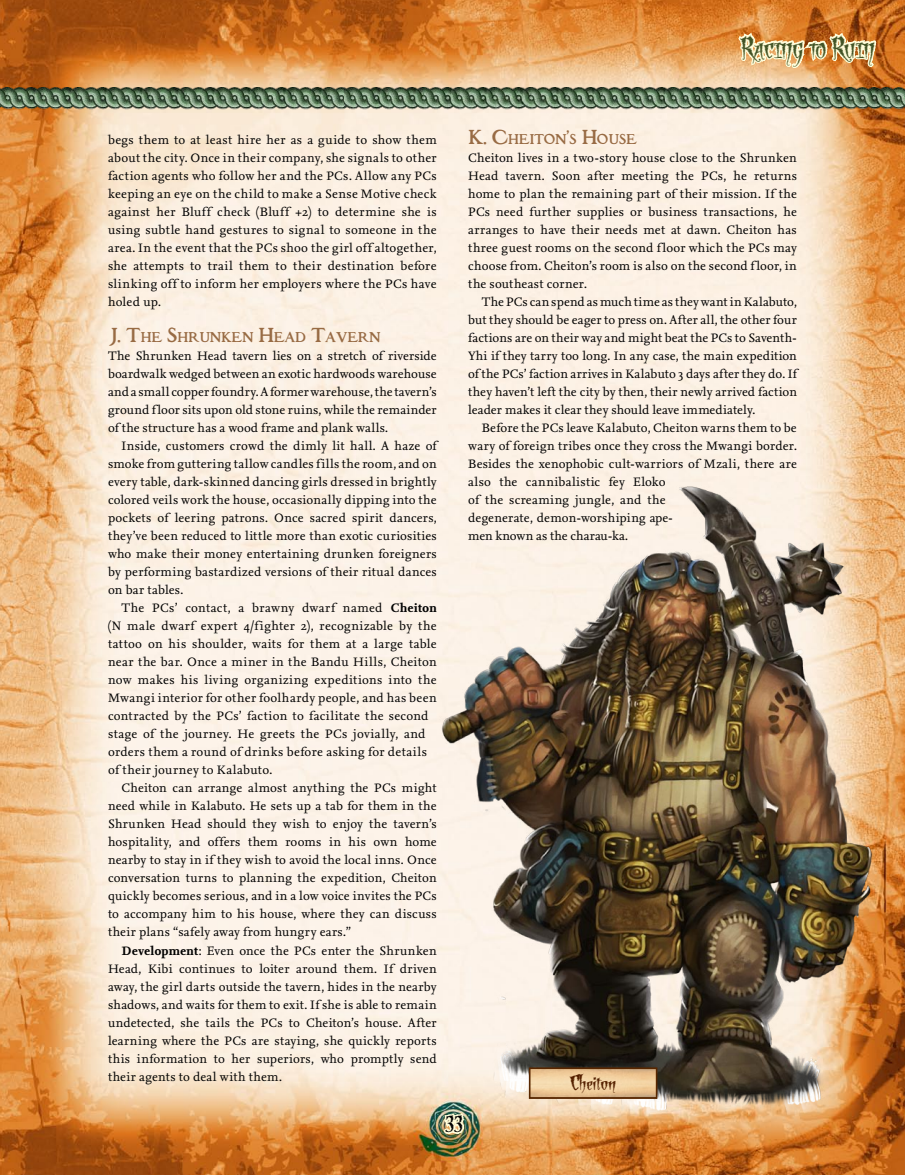
<style>
.page{position:relative;width:905px;height:1175px;background:#fff}
.page>*{position:absolute;margin:0;border:0;box-sizing:border-box;transform-origin:0 0}
.t1{font:18px "Grindel Grove";color:#000}
.t2{font:17.55px "Grindel Grove";letter-spacing:.03em;color:#592700}
.t3{font:16.8px "Grindel Grove";letter-spacing:.085em;color:#425325}
.t4{font:14.7px "P22 Parrish";color:#986b44}
.t5{font:12.75px/18px "Nexus Serif OT";letter-spacing:.015em;color:#000;text-align:justify}
.t6{font:12.75px "Nexus Serif OT";letter-spacing:.035em;color:#000}
.s1{font-size:21px}
.s2{font-weight:700}
.s3{font-size:24px}
</style>
<div class="page">
<img style="left:0;top:0;width:904px;height:1174px">
<svg style="left:442px;top:1124px;width:24px;height:19px"></svg>
<img style="left:439px;top:468px;width:456px;height:656px">
<svg style="left:529px;top:1067px;width:128px;height:31px;background:#e7c596"></svg>
<div style="left:529px;top:1068px;width:127px;height:30px;border:1px solid #592700"></div>
<div style="left:530px;top:1068px;width:126px;height:29px;border:1px solid #592700"></div>
<img style="left:0;top:87px;width:344px;height:22px">
<img style="left:344px;top:87px;width:560px;height:22px">
<svg style="left:736px;top:9px;width:142px;height:97px;background:#c79c65"></svg>
<p class="t5" style="left:108px;top:131px;width:330px">begs them to at least hire her as a guide to show them about the city. Once in their company, she signals to other faction agents who follow her and the PCs. Allow any PCs keeping an eye on the child to make a Sense Motive check against her Bluff check (Bluff +2) to determine she is using subtle hand gestures to signal to someone in the area. In the event that the PCs shoo the girl off altogether, she attempts to trail them to their destination before slinking off to inform her employers where the PCs have holed up.</p>
<p class="t4" style="left:108px;top:329px;width:274px"><span class="s1">J. T</span>HE <span class="s1">S</span>HRUNKEN <span class="s1">H</span>EAD <span class="s1">T</span>AVERN</p>
<p class="t5" style="left:108px;top:347px;width:330px">The Shrunken Head tavern lies on a stretch of riverside</p>
<p class="t5" style="left:108px;top:365px;width:330px">boardwalk wedged between an exotic hardwoods warehouse</p>
<p class="t5" style="left:108px;top:383px;width:330px">and a small copper foundry. A former warehouse, the tavern’s</p>
<p class="t5" style="left:108px;top:401px;width:330px">ground floor sits upon old stone ruins, while the remainder</p>
<p class="t5" style="left:108px;top:419px;width:281px">of the structure has a wood frame and plank walls.</p>
<p class="t5" style="left:122px;top:437px;width:316px">Inside, customers crowd the dimly lit hall. A haze of</p>
<p class="t5" style="left:108px;top:455px;width:330px">smoke from guttering tallow candles fills the room, and on</p>
<p class="t5" style="left:108px;top:473px;width:330px">every table, dark-skinned dancing girls dressed in brightly</p>
<p class="t5" style="left:108px;top:491px;width:330px">colored veils work the house, occasionally dipping into the</p>
<p class="t5" style="left:108px;top:509px;width:330px">pockets of leering patrons. Once sacred spirit dancers,</p>
<p class="t5" style="left:108px;top:527px;width:330px">they’ve been reduced to little more than exotic curiosities</p>
<p class="t5" style="left:108px;top:545px;width:330px">who make their money entertaining drunken foreigners</p>
<p class="t5" style="left:108px;top:563px;width:330px">by performing bastardized versions of their ritual dances</p>
<p class="t5" style="left:108px;top:581px;width:77px">on bar tables.</p>
<p class="t6" style="left:122px;top:600px;width:317px">The PCs’ contact, a brawny dwarf named <span class="s2">Cheiton</span></p>
<p class="t5" style="left:108px;top:617px;width:330px">(N male dwarf expert 4/fighter 2), recognizable by the</p>
<p class="t5" style="left:108px;top:635px;width:330px">tattoo on his shoulder, waits for them at a large table</p>
<p class="t5" style="left:108px;top:653px;width:330px">near the bar. Once a miner in the Bandu Hills, Cheiton</p>
<p class="t6" style="left:108px;top:672px;width:330px">now makes his living organizing expeditions into the</p>
<p class="t5" style="left:108px;top:689px;width:330px">Mwangi interior for other foolhardy people, and has been</p>
<p class="t5" style="left:108px;top:707px;width:322px">contracted by the PCs’ faction to facilitate the second</p>
<p class="t5" style="left:108px;top:725px;width:319px">stage of the journey. He greets the PCs jovially, and</p>
<p class="t5" style="left:108px;top:743px;width:320px">orders them a round of drinks before asking for details</p>
<p class="t5" style="left:108px;top:761px;width:166px">of their journey to Kalabuto.</p>
<p class="t5" style="left:122px;top:779px;width:316px">Cheiton can arrange almost anything the PCs might</p>
<p class="t5" style="left:108px;top:797px;width:330px">need while in Kalabuto. He sets up a tab for them in the</p>
<p class="t5" style="left:108px;top:815px;width:330px">Shrunken Head should they wish to enjoy the tavern’s</p>
<p class="t5" style="left:108px;top:833px;width:330px">hospitality, and offers them rooms in his own home</p>
<p class="t5" style="left:108px;top:851px;width:330px">nearby to stay in if they wish to avoid the local inns. Once</p>
<p class="t5" style="left:108px;top:869px;width:330px">conversation turns to planning the expedition, Cheiton</p>
<p class="t5" style="left:108px;top:887px;width:330px">quickly becomes serious, and in a low voice invites the PCs</p>
<p class="t5" style="left:108px;top:905px;width:330px">to accompany him to his house, where they can discuss</p>
<p class="t5" style="left:108px;top:923px;width:244px">their plans “safely away from hungry ears.”</p>
<p class="t5" style="left:122px;top:941px;width:316px"><span class="s2">Development</span>: Even once the PCs enter the Shrunken</p>
<p class="t5" style="left:108px;top:959px;width:330px">Head, Kibi continues to loiter around them. If driven</p>
<p class="t5" style="left:108px;top:977px;width:330px">away, the girl darts outside the tavern, hides in the nearby</p>
<p class="t5" style="left:108px;top:995px;width:330px">shadows, and waits for them to exit. If she is able to remain</p>
<p class="t5" style="left:108px;top:1013px;width:330px">undetected, she tails the PCs to Cheiton’s house. After</p>
<p class="t5" style="left:108px;top:1031px;width:330px">learning where the PCs are staying, she quickly reports</p>
<p class="t5" style="left:108px;top:1049px;width:330px">this information to her superiors, who promptly send</p>
<p class="t5" style="left:108px;top:1067px;width:175px">their agents to deal with them.</p>
<p class="t3" style="left:741px;top:42px;width:134px"><span class="s3">R</span>ACING TO <span class="s3">R</span>UIN</p>
<p class="t4" style="left:468px;top:131px;width:170px"><span class="s1">K. C</span>HEITON<span class="s1">’</span>S <span class="s1">H</span>OUSE</p>
<p class="t5" style="left:468px;top:149px;width:330px">Cheiton lives in a two-story house close to the Shrunken</p>
<p class="t5" style="left:468px;top:167px;width:330px">Head tavern. Soon after meeting the PCs, he returns</p>
<p class="t5" style="left:468px;top:185px;width:330px">home to plan the remaining part of their mission. If the</p>
<p class="t5" style="left:468px;top:203px;width:330px">PCs need further supplies or business transactions, he</p>
<p class="t5" style="left:468px;top:221px;width:330px">arranges to have their needs met at dawn. Cheiton has</p>
<p class="t5" style="left:468px;top:239px;width:330px">three guest rooms on the second f loor which the PCs may</p>
<p class="t5" style="left:468px;top:257px;width:330px">choose from. Cheiton’s room is also on the second f loor, in</p>
<p class="t5" style="left:468px;top:275px;width:120px">the southeast corner.</p>
<p class="t5" style="left:482px;top:293px;width:316px">The PCs can spend as much time as they want in Kalabuto,</p>
<p class="t5" style="left:468px;top:311px;width:330px">but they should be eager to press on. After all, the other four</p>
<p class="t5" style="left:468px;top:329px;width:330px">factions are on their way and might beat the PCs to Saventh-</p>
<p class="t5" style="left:468px;top:347px;width:330px">Yhi if they tarry too long. In any case, the main expedition</p>
<p class="t5" style="left:468px;top:365px;width:330px">of the PCs’ faction arrives in Kalabuto 3 days after they do. If</p>
<p class="t5" style="left:468px;top:383px;width:330px">they haven’t left the city by then, their newly arrived faction</p>
<p class="t5" style="left:468px;top:401px;width:288px">leader makes it clear they should leave immediately.</p>
<p class="t5" style="left:482px;top:419px;width:316px">Before the PCs leave Kalabuto, Cheiton warns them to be</p>
<p class="t5" style="left:468px;top:437px;width:330px">wary of foreign tribes once they cross the Mwangi border.</p>
<p class="t5" style="left:468px;top:455px;width:330px">Besides the xenophobic cult-warriors of Mzali, there are</p>
<p class="t5" style="left:468px;top:473px;width:199px">also the cannibalistic fey Eloko</p>
<p class="t5" style="left:468px;top:491px;width:199px">of the screaming jungle, and the</p>
<p class="t5" style="left:468px;top:509px;width:206px">degenerate, demon-worshiping ape-</p>
<p class="t5" style="left:468px;top:527px;width:161px">men known as the charau-ka.</p>
<h2 class="t2" style="left:570px;top:1073px;width:46px">Cheiton</h2>
<p class="t1" style="left:446px;top:1115px;width:18px">33</p>
</div>
